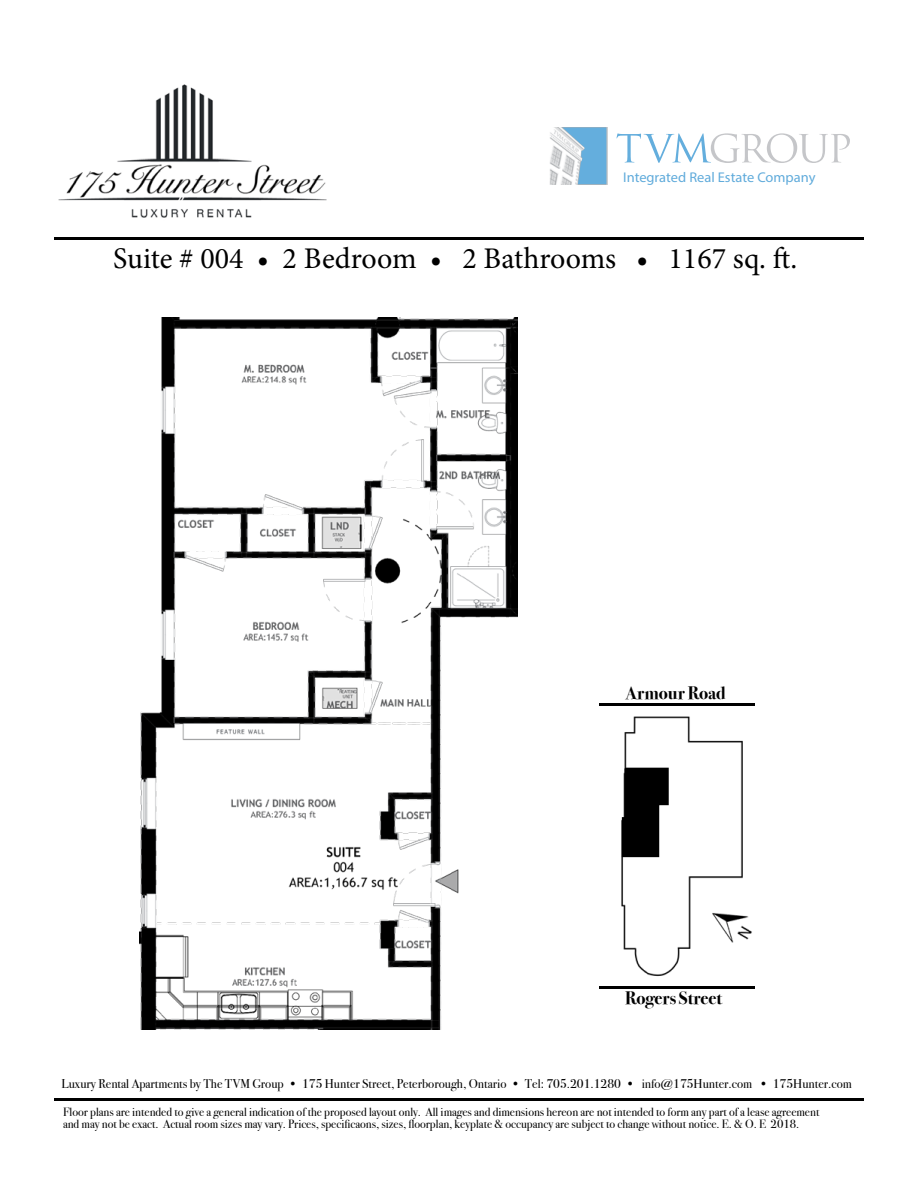
<style>
.page{position:relative;width:918px;height:1188px;background:#fff}
.page>*{position:absolute;margin:0;border:0;box-sizing:border-box;transform-origin:0 0}
.t1{font:30px "Minion Pro";color:#000}
.t2{font:700 18px "Bodoni Svty Two ITCTT";color:#000}
.t3{font:14.1px "Myriad Pro";color:#60abdb}
.t4{font:12.75px "Bodoni Svty Two ITCTT";color:#000}
.t5{font:12px/12px "Bodoni Svty Two ITCTT";color:#000}
</style>
<div class="page">
<img style="left:58px;top:84px;width:269px;height:134px">
<hr style="left:54px;top:238px;width:810px;height:2px;background:#000">
<svg style="left:617px;top:133px;width:233px;height:30px"></svg>
<img style="left:550px;top:128px;width:57px;height:56px">
<svg style="left:562px;top:127px;width:44px;height:57px;background:#92c1df"></svg>
<hr style="left:54px;top:1099px;width:810px;height:2px;background:#000">
<hr style="left:599px;top:703px;width:155px;height:2px;background:#000">
<img style="left:621px;top:716px;width:131px;height:261px">
<hr style="left:599px;top:986px;width:155px;height:2px;background:#000">
<img style="left:140px;top:318px;width:377px;height:712px">
<svg style="left:621px;top:767px;width:48px;height:91px;background:#2b2b2b"></svg>
<p class="t3" style="left:623px;top:168px;width:194px">Integrated Real Estate Company</p>
<h1 class="t1" style="left:113px;top:238px;width:685px">Suite # 004 • 2 Bedroom • 2 Bathrooms • 1167 sq. ft.</h1>
<h2 class="t2" style="left:625px;top:678px;width:102px">Armour Road</h2>
<h2 class="t2" style="left:625px;top:983px;width:99px">Rogers Street</h2>
<p class="t4" style="left:62px;top:1073px;width:792px">Luxury Rental Apartments by The TVM Group • 175 Hunter Street, Peterborough, Ontario • Tel: 705.201.1280 • info@175Hunter.com • 175Hunter.com</p>
<p class="t5" style="left:63px;top:1105px;width:758px">Floor plans are intended to give a general indication of the proposed layout only. All images and dimensions hereon are not intended to form any part of a lease agreement and may not be exact. Actual room sizes may vary. Prices, specificaons, sizes, floorplan, keyplate &amp; occupancy are subject to change without notice. E. &amp; O. E 2018.</p>
</div>
